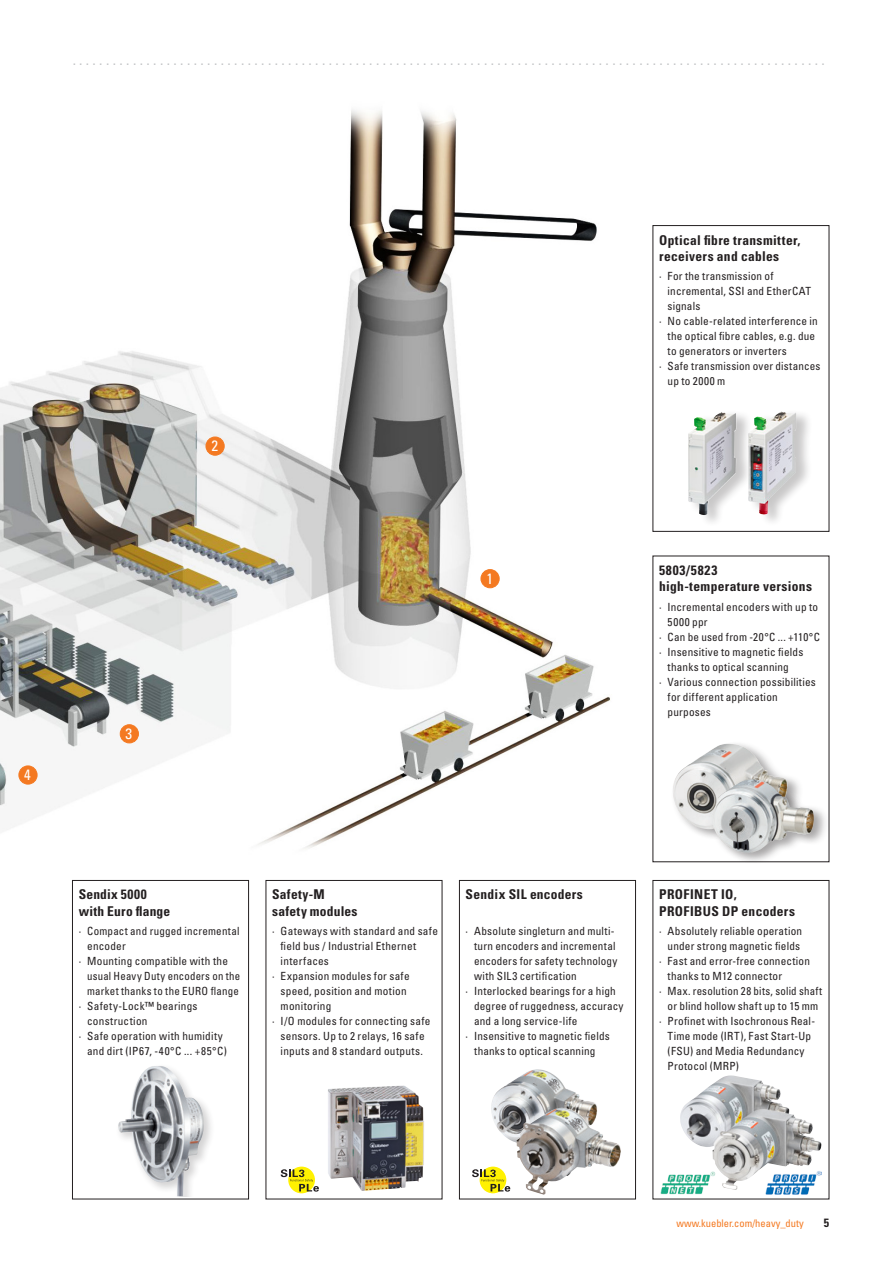
<style>
.page{position:relative;width:893px;height:1263px;background:#fff}
.page>*{position:absolute;margin:0;border:0;box-sizing:border-box;transform-origin:0 0}
.t1{font:condensed 15px "Univers LT Std";color:#9d9fa2}
.t2{font:condensed 15px "Univers";color:#fff}
.t3{font:700 condensed 13.5px/16.5px "Univers LT Std";letter-spacing:.025em;color:#231f20}
.t4{font:700 condensed 13.5px "Univers LT Std";letter-spacing:.06em;color:#231f20}
.t5{font:700 condensed 12px "Univers";color:#231f20}
.t6{font:condensed 11.25px/15px "Univers LT Std";letter-spacing:.02em;color:#231f20}
.t7{font:condensed 10.5px "Univers LT Std";color:#f47921}
</style>
<div class="page">
<img style="left:0;top:109px;width:830px;height:877px">
<div style="left:120px;top:725px;width:18px;height:18px;background:#f47921;border-radius:50%"></div>
<div style="left:120px;top:724px;width:19px;height:19px;border:1px solid #f47921;border-radius:50%"></div>
<div style="left:206px;top:437px;width:18px;height:18px;background:#f47921;border-radius:50%"></div>
<div style="left:206px;top:436px;width:19px;height:20px;border:1px solid #f47921;border-radius:50%"></div>
<div style="left:481px;top:570px;width:18px;height:18px;background:#f47921;border-radius:50%"></div>
<div style="left:480px;top:569px;width:20px;height:19px;border:1px solid #f47921;border-radius:50%"></div>
<div style="left:19px;top:766px;width:18px;height:18px;background:#f47921;border-radius:50%"></div>
<div style="left:18px;top:765px;width:20px;height:19px;border:1px solid #f47921;border-radius:50%"></div>
<div style="left:72px;top:880px;width:177px;height:319px;background:#fff"></div>
<div style="left:116px;top:1063px;width:100px;height:133px;background:#231f20;opacity:.2"></div>
<img style="left:117px;top:1066px;width:88px;height:130px">
<div style="left:72px;top:880px;width:177px;height:319px;border:1px solid #231f20"></div>
<div style="left:266px;top:880px;width:176px;height:319px;background:#fff"></div>
<img style="left:328px;top:1085px;width:96px;height:106px">
<div style="left:653px;top:556px;width:176px;height:306px;background:#fff"></div>
<div style="left:653px;top:880px;width:176px;height:319px;background:#fff"></div>
<img style="left:680px;top:1076px;width:139px;height:114px">
<div style="left:459px;top:880px;width:176px;height:319px;background:#fff"></div>
<img style="left:491px;top:1069px;width:106px;height:74px">
<div style="left:459px;top:880px;width:177px;height:319px;border:1px solid #231f20"></div>
<div style="left:653px;top:226px;width:176px;height:305px;background:#fff"></div>
<div style="left:688px;top:408px;width:125px;height:119px;background:#231f20;opacity:.25"></div>
<img style="left:702px;top:411px;width:94px;height:104px">
<svg style="left:288px;top:1166px;width:27px;height:27px"></svg>
<svg style="left:281px;top:1169px;width:38px;height:22px"></svg>
<svg style="left:480px;top:1166px;width:26px;height:27px"></svg>
<svg style="left:472px;top:1169px;width:38px;height:22px"></svg>
<div style="left:673px;top:740px;width:131px;height:101px;background:#231f20;opacity:.25"></div>
<img style="left:673px;top:746px;width:106px;height:83px">
<div style="left:713px;top:775px;width:118px;height:90px;background:#231f20;opacity:.25"></div>
<img style="left:713px;top:779px;width:101px;height:74px">
<img style="left:765px;top:1170px;width:57px;height:24px">
<img style="left:660px;top:1168px;width:57px;height:27px">
<img style="left:516px;top:1111px;width:105px;height:84px">
<h1 class="t1" style="left:72px;top:50px;width:754px">. . . . . . . . . . . . . . . . . . . . . . . . . . . . . . . . . . . . . . . . . . . . . . . . . . . . . . . . . . . . . . . . . . . . . . . . . . . . . . . . . . . . . . . . . . . . . . . . . . . . . . . . . . . . . . . .</h1>
<p class="t2" style="left:24px;top:765px;width:8px">4</p>
<p class="t2" style="left:211px;top:436px;width:8px">2</p>
<p class="t2" style="left:126px;top:724px;width:8px">3</p>
<p class="t2" style="left:486px;top:569px;width:8px">1</p>
<p class="t3" style="left:659px;top:231px;width:143px">Optical fibre transmitter, receivers and cables</p>
<p class="t6" style="left:659px;top:269px;width:116px">· For the transmission of</p>
<p class="t6" style="left:668px;top:284px;width:145px">incremental, SSI and EtherCAT</p>
<p class="t6" style="left:668px;top:299px;width:34px">signals</p>
<p class="t6" style="left:659px;top:314px;width:160px">· No cable-related interference in</p>
<p class="t6" style="left:668px;top:329px;width:149px">the optical fibre cables, e.g. due to generators or inverters</p>
<p class="t6" style="left:659px;top:359px;width:163px">· Safe transmission over distances</p>
<p class="t6" style="left:668px;top:374px;width:59px">up to 2000 m</p>
<p class="t4" style="left:659px;top:562px;width:60px">5803/5823</p>
<p class="t3" style="left:659px;top:578px;width:154px">high-temperature versions</p>
<p class="t6" style="left:668px;top:599px;width:152px;text-indent:-9px">· Incremental encoders with up to<br>5000 ppr</p>
<p class="t6" style="left:659px;top:629px;width:162px">· Can be used from -20°C ... +110°C</p>
<p class="t6" style="left:659px;top:644px;width:146px">· Insensitive to magnetic fields</p>
<p class="t6" style="left:668px;top:659px;width:123px">thanks to optical scanning</p>
<p class="t6" style="left:659px;top:674px;width:158px">· Various connection possibilities</p>
<p class="t6" style="left:668px;top:689px;width:112px">for different application purposes</p>
<p class="t3" style="left:79px;top:886px;width:93px">Sendix 5000 with Euro flange</p>
<p class="t6" style="left:87px;top:923px;width:154px;text-indent:-9px">· Compact and rugged incremental encoder</p>
<p class="t6" style="left:87px;top:953px;width:155px;text-indent:-9px">· Mounting compatible with the usual Heavy Duty encoders on the market thanks to the EURO flange</p>
<p class="t6" style="left:87px;top:998px;width:112px;text-indent:-9px">· Safety-Lock™ bearings construction</p>
<p class="t6" style="left:87px;top:1028px;width:141px;text-indent:-9px">· Safe operation with humidity and dirt (IP67, -40°C ... +85°C)</p>
<p class="t3" style="left:272px;top:886px;width:54px">Safety-M</p>
<p class="t3" style="left:272px;top:903px;width:87px">safety modules</p>
<p class="t6" style="left:281px;top:923px;width:159px;text-indent:-9px">· Gateways with standard and safe field bus / Industrial Ethernet interfaces</p>
<p class="t6" style="left:281px;top:968px;width:131px;text-indent:-9px">· Expansion modules for safe speed, position and motion monitoring</p>
<p class="t6" style="left:272px;top:1013px;width:160px;text-align:center">· I/O modules for connecting safe sensors. Up to 2 relays, 16 safe inputs and 8 standard outputs.</p>
<p class="t3" style="left:466px;top:886px;width:119px">Sendix SIL encoders</p>
<p class="t6" style="left:466px;top:923px;width:151px;text-align:right">· Absolute singleturn and multi&shy;turn encoders and incremental</p>
<p class="t6" style="left:474px;top:953px;width:145px">encoders for safety technology</p>
<p class="t6" style="left:474px;top:968px;width:104px">with SIL3 certification</p>
<p class="t6" style="left:466px;top:983px;width:152px">· Interlocked bearings for a high</p>
<p class="t6" style="left:474px;top:998px;width:151px">degree of ruggedness, accuracy</p>
<p class="t6" style="left:474px;top:1013px;width:105px">and a long service-life</p>
<p class="t6" style="left:466px;top:1028px;width:146px">· Insensitive to magnetic fields</p>
<p class="t6" style="left:474px;top:1043px;width:123px">thanks to optical scanning</p>
<p class="t3" style="left:659px;top:886px;width:79px">PROFINET IO,</p>
<p class="t3" style="left:659px;top:903px;width:137px">PROFIBUS DP encoders</p>
<p class="t6" style="left:659px;top:923px;width:145px;text-align:center">· Absolutely reliable operation under strong magnetic fields</p>
<p class="t6" style="left:668px;top:953px;width:144px;text-indent:-9px">· Fast and error-free connection thanks to M12 connector</p>
<p class="t6" style="left:659px;top:983px;width:165px;text-align:center">· Max. resolution 28 bits, solid shaft or blind hollow shaft up to 15 mm</p>
<p class="t6" style="left:668px;top:1013px;width:149px;text-indent:-9px">· Profinet with Isochronous Real-<br>Time mode (IRT), Fast Start-Up (FSU) and Media Redundancy<br>Protocol (MRP)</p>
<p class="t7" style="left:676px;top:1216px;width:129px">www.kuebler.com/heavy_duty</p>
<p class="t5" style="left:824px;top:1215px;width:7px">5</p>
</div>
